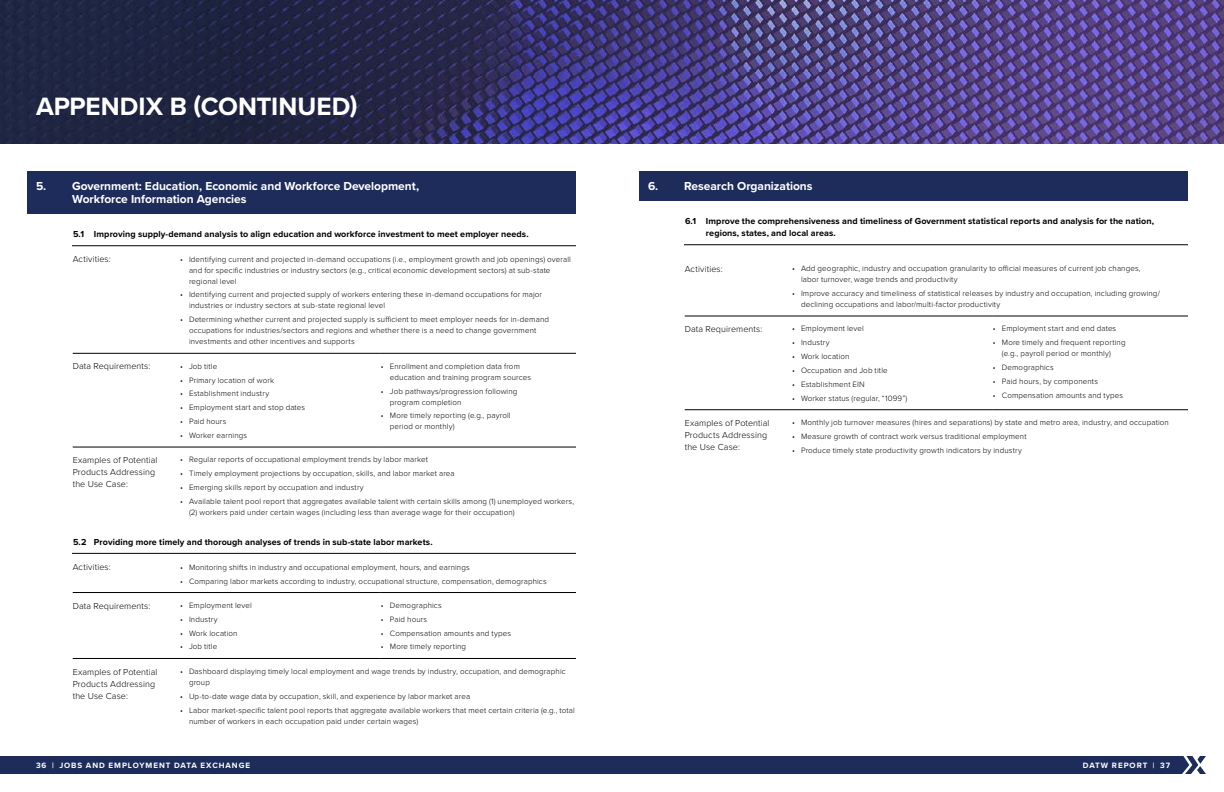
<style>
.page{position:relative;width:1224px;height:792px;background:#fff}
.page>*{position:absolute;margin:0;border:0;box-sizing:border-box;transform-origin:0 0}
.t1{font:700 26px "Proxima Nova";color:#fff}
.t2{font:700 12px/13px "Proxima Nova";color:#fff}
.t3{font:700 9px/12px "Proxima Nova";letter-spacing:.01em;color:#000}
.t4{font:300 9px/12px "Proxima Nova";letter-spacing:.01em;color:#000}
.t5{font:300 8px/11px "Proxima Nova";letter-spacing:.015em;color:#000}
.t6{font:700 8px "Proxima Nova";letter-spacing:.12em;color:#fff}
</style>
<div class="page">
<svg style="left:0;top:0;width:1224px;height:144px;background:#3d366d"></svg>
<div style="left:27px;top:171px;width:549px;height:43px;background:#1d2c5a"></div>
<hr style="left:72px;top:246px;width:504px;height:1px;background:#000">
<hr style="left:73px;top:353px;width:107px;height:1px;background:#000">
<hr style="left:180px;top:353px;width:201px;height:1px;background:#000">
<hr style="left:381px;top:353px;width:195px;height:1px;background:#000">
<hr style="left:73px;top:447px;width:107px;height:1px;background:#000">
<hr style="left:180px;top:447px;width:201px;height:1px;background:#000">
<hr style="left:381px;top:447px;width:195px;height:1px;background:#000">
<hr style="left:72px;top:553px;width:504px;height:1px;background:#000">
<hr style="left:73px;top:592px;width:107px;height:1px;background:#000">
<hr style="left:180px;top:592px;width:201px;height:1px;background:#000">
<hr style="left:381px;top:592px;width:195px;height:1px;background:#000">
<hr style="left:73px;top:658px;width:107px;height:1px;background:#000">
<hr style="left:180px;top:658px;width:201px;height:1px;background:#000">
<hr style="left:381px;top:658px;width:195px;height:1px;background:#000">
<div style="left:639px;top:171px;width:549px;height:30px;background:#1d2c5a"></div>
<hr style="left:684px;top:245px;width:504px;height:1px;background:#000">
<hr style="left:685px;top:316px;width:107px;height:1px;background:#000">
<hr style="left:792px;top:316px;width:201px;height:1px;background:#000">
<hr style="left:993px;top:316px;width:195px;height:1px;background:#000">
<hr style="left:685px;top:410px;width:107px;height:1px;background:#000">
<hr style="left:792px;top:410px;width:201px;height:1px;background:#000">
<hr style="left:993px;top:410px;width:195px;height:1px;background:#000">
<div style="left:0;top:756px;width:1206px;height:18px;background:#1d2c5a"></div>
<h1 class="t1" style="left:36px;top:87px;width:323px">APPENDIX B (CONTINUED)</h1>
<h2 class="t2" style="left:72px;top:179px;width:349px;text-indent:-36px">5. Government: Education, Economic and Workforce Development,<br>Workforce Information Agencies</h2>
<p class="t3" style="left:73px;top:228px;width:457px">5.1 Improving supply-demand analysis to align education and workforce investment to meet employer needs.</p>
<p class="t4" style="left:73px;top:253px;width:40px">Activities:</p>
<p class="t5" style="left:189px;top:253px;width:383px;text-indent:-9px">• Identifying current and projected in-demand occupations (i.e., employment growth and job openings) overall and for specific industries or industry sectors (e.g., critical economic development sectors) at sub-state regional level</p>
<p class="t5" style="left:189px;top:289px;width:355px;text-indent:-9px">• Identifying current and projected supply of workers entering these in-demand occupations for major industries or industry sectors at sub-state regional level</p>
<p class="t5" style="left:189px;top:314px;width:362px;text-indent:-9px">• Determining whether current and projected supply is sufficient to meet employer needs for in-demand occupations for industries/sectors and regions and whether there is a need to change government investments and other incentives and supports</p>
<p class="t4" style="left:73px;top:360px;width:79px">Data Requirements:</p>
<p class="t5" style="left:180px;top:360px;width:39px">• Job title</p>
<p class="t5" style="left:180px;top:374px;width:96px">• Primary location of work</p>
<p class="t5" style="left:180px;top:388px;width:91px">• Establishment industry</p>
<p class="t5" style="left:180px;top:402px;width:127px">• Employment start and stop dates</p>
<p class="t5" style="left:180px;top:416px;width:48px">• Paid hours</p>
<p class="t5" style="left:180px;top:429px;width:69px">• Worker earnings</p>
<p class="t5" style="left:390px;top:360px;width:143px;text-indent:-9px">• Enrollment and completion data from education and training program sources</p>
<p class="t5" style="left:390px;top:385px;width:129px;text-indent:-9px">• Job pathways/progression following program completion</p>
<p class="t5" style="left:390px;top:410px;width:122px;text-indent:-9px">• More timely reporting (e.g., payroll period or monthly)</p>
<p class="t4" style="left:73px;top:454px;width:86px">Examples of Potential<br>Products Addressing the Use Case:</p>
<p class="t5" style="left:180px;top:454px;width:249px">• Regular reports of occupational employment trends by labor market</p>
<p class="t5" style="left:180px;top:468px;width:276px">• Timely employment projections by occupation, skills, and labor market area</p>
<p class="t5" style="left:180px;top:482px;width:185px">• Emerging skills report by occupation and industry</p>
<p class="t5" style="left:189px;top:495px;width:387px;text-indent:-9px">• Available talent pool report that aggregates available talent with certain skills among (1) unemployed workers, (2) workers paid under certain wages (including less than average wage for their occupation)</p>
<p class="t3" style="left:73px;top:535px;width:361px">5.2 Providing more timely and thorough analyses of trends in sub-state labor markets.</p>
<p class="t4" style="left:73px;top:561px;width:40px">Activities:</p>
<p class="t5" style="left:180px;top:561px;width:291px">• Monitoring shifts in industry and occupational employment, hours, and earnings</p>
<p class="t5" style="left:180px;top:575px;width:368px">• Comparing labor markets according to industry, occupational structure, compensation, demographics</p>
<p class="t4" style="left:73px;top:599px;width:79px">Data Requirements:</p>
<p class="t5" style="left:180px;top:599px;width:73px">• Employment level</p>
<p class="t5" style="left:180px;top:613px;width:39px">• Industry</p>
<p class="t5" style="left:180px;top:627px;width:59px">• Work location</p>
<p class="t5" style="left:180px;top:641px;width:39px">• Job title</p>
<p class="t5" style="left:381px;top:599px;width:62px">• Demographics</p>
<p class="t5" style="left:381px;top:613px;width:48px">• Paid hours</p>
<p class="t5" style="left:381px;top:627px;width:132px">• Compensation amounts and types</p>
<p class="t5" style="left:381px;top:641px;width:87px">• More timely reporting</p>
<p class="t4" style="left:73px;top:665px;width:86px">Examples of Potential<br>Products Addressing the Use Case:</p>
<p class="t5" style="left:189px;top:665px;width:378px;text-indent:-9px">• Dashboard displaying timely local employment and wage trends by industry, occupation, and demographic group</p>
<p class="t5" style="left:180px;top:690px;width:292px">• Up-to-date wage data by occupation, skill, and experience by labor market area</p>
<p class="t5" style="left:189px;top:704px;width:387px;text-indent:-9px">• Labor market-specific talent pool reports that aggregate available workers that meet certain criteria (e.g., total number of workers in each occupation paid under certain wages)</p>
<h2 class="t2" style="left:648px;top:179px;width:166px">6. Research Organizations</h2>
<p class="t3" style="left:706px;top:215px;width:450px;text-indent:-21px">6.1 Improve the comprehensiveness and timeliness of Government statistical reports and analysis for the nation, regions, states, and local areas.</p>
<p class="t4" style="left:685px;top:262px;width:40px">Activities:</p>
<p class="t5" style="left:801px;top:263px;width:341px;text-indent:-9px">• Add geographic, industry and occupation granularity to official measures of current job changes, labor turnover, wage trends and productivity</p>
<p class="t5" style="left:801px;top:287px;width:361px;text-indent:-9px">• Improve accuracy and timeliness of statistical releases by industry and occupation, including growing/ declining occupations and labor/multi-factor productivity</p>
<p class="t4" style="left:685px;top:323px;width:79px">Data Requirements:</p>
<p class="t5" style="left:792px;top:323px;width:73px">• Employment level</p>
<p class="t5" style="left:792px;top:337px;width:39px">• Industry</p>
<p class="t5" style="left:792px;top:350px;width:59px">• Work location</p>
<p class="t5" style="left:792px;top:364px;width:97px">• Occupation and Job title</p>
<p class="t5" style="left:792px;top:378px;width:74px">• Establishment EIN</p>
<p class="t5" style="left:792px;top:392px;width:117px">• Worker status (regular, “1099”)</p>
<p class="t5" style="left:993px;top:323px;width:125px">• Employment start and end dates</p>
<p class="t5" style="left:1002px;top:337px;width:125px;text-indent:-9px">• More timely and frequent reporting (e.g., payroll period or monthly)</p>
<p class="t5" style="left:993px;top:361px;width:62px">• Demographics</p>
<p class="t5" style="left:993px;top:375px;width:107px">• Paid hours, by components</p>
<p class="t5" style="left:993px;top:389px;width:132px">• Compensation amounts and types</p>
<p class="t4" style="left:685px;top:416px;width:86px">Examples of Potential<br>Products Addressing the Use Case:</p>
<p class="t5" style="left:792px;top:416px;width:378px">• Monthly job turnover measures (hires and separations) by state and metro area, industry, and occupation</p>
<p class="t5" style="left:792px;top:430px;width:236px">• Measure growth of contract work versus traditional employment</p>
<p class="t5" style="left:792px;top:444px;width:231px">• Produce timely state productivity growth indicators by industry</p>
<p class="t6" style="left:36px;top:759px;width:216px">36 | JOBS AND EMPLOYMENT DATA EXCHANGE</p>
<p class="t6" style="left:1083px;top:759px;width:89px">DATW REPORT | 37</p>
</div>
